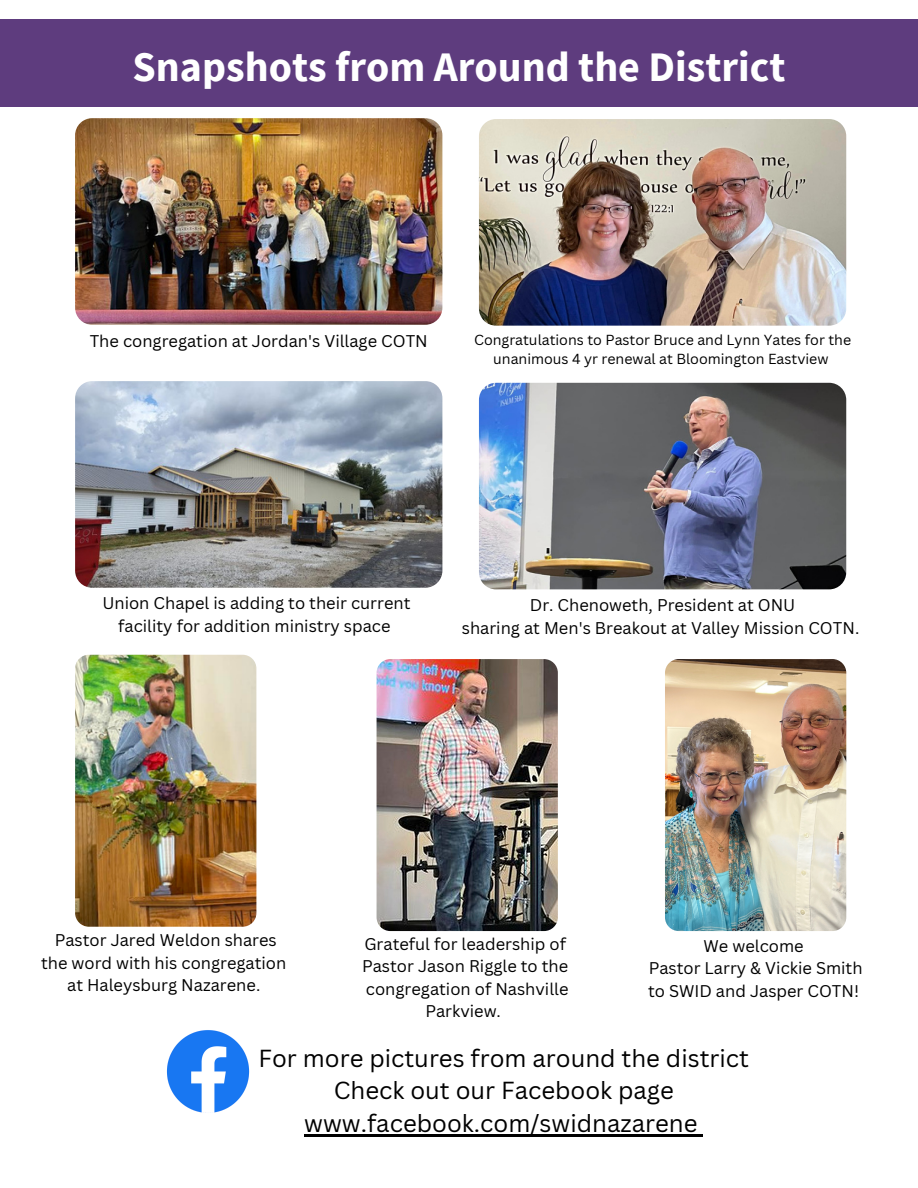
<style>
.page{position:relative;width:918px;height:1188px;background:#fff}
.page>*{position:absolute;margin:0;border:0;box-sizing:border-box;transform-origin:0 0}
.t1{font:700 42px "Source Sans Pro";color:#fff}
.t2{font:24px/32.7px "Canva Sans";color:#000;text-align:center}
.t3{font:16.5px/22.5px "Canva Sans";color:#000;text-align:center}
.t4{font:14.25px/19.4px "Canva Sans";color:#000;text-align:center}
</style>
<div class="page">
<div style="left:0;top:20px;width:918px;height:87px;background:#5e3c7e"></div>
<img style="left:166px;top:1030px;width:84px;height:83px">
<img style="left:75px;top:118px;width:367px;height:207px;border-radius:17px">
<img style="left:479px;top:119px;width:367px;height:207px;border-radius:17px">
<img style="left:75px;top:381px;width:367px;height:207px;border-radius:17px">
<img style="left:479px;top:383px;width:367px;height:206px;border-radius:17px">
<img style="left:75px;top:655px;width:181px;height:272px;border-radius:14px">
<img style="left:665px;top:659px;width:181px;height:272px;border-radius:14px">
<img style="left:377px;top:659px;width:181px;height:272px;border-radius:14px">
<hr style="left:304px;top:1134px;width:394px;height:2px;background:#000">
<h1 class="t1" style="left:133px;top:39px;width:654px">Snapshots from Around the District</h1>
<p class="t3" style="left:90px;top:329px;width:340px">The congregation at Jordan's Village COTN</p>
<p class="t4" style="left:474px;top:329px;width:379px">Congratulations to Pastor Bruce and Lynn Yates for the unanimous 4 yr renewal at Bloomington Eastview</p>
<p class="t3" style="left:102px;top:592px;width:310px">Union Chapel is adding to their current facility for addition ministry space</p>
<p class="t3" style="left:462px;top:594px;width:399px">Dr. Chenoweth, President at ONU<br>sharing at Men's Breakout at Valley Mission COTN.</p>
<p class="t3" style="left:41px;top:929px;width:247px">Pastor Jared Weldon shares the word with his congregation at Haleysburg Nazarene.</p>
<p class="t3" style="left:362px;top:932px;width:208px">Grateful for leadership of<br>Pastor Jason Riggle to the congregation of Nashville<br>Parkview.</p>
<p class="t3" style="left:648px;top:934px;width:216px">We welcome<br>Pastor Larry &amp; Vickie Smith to SWID and Jasper COTN!</p>
<h2 class="t2" style="left:259px;top:1041px;width:492px">For more pictures from around the district<br>Check out our Facebook page www.facebook.com/swidnazarene</h2>
</div>
